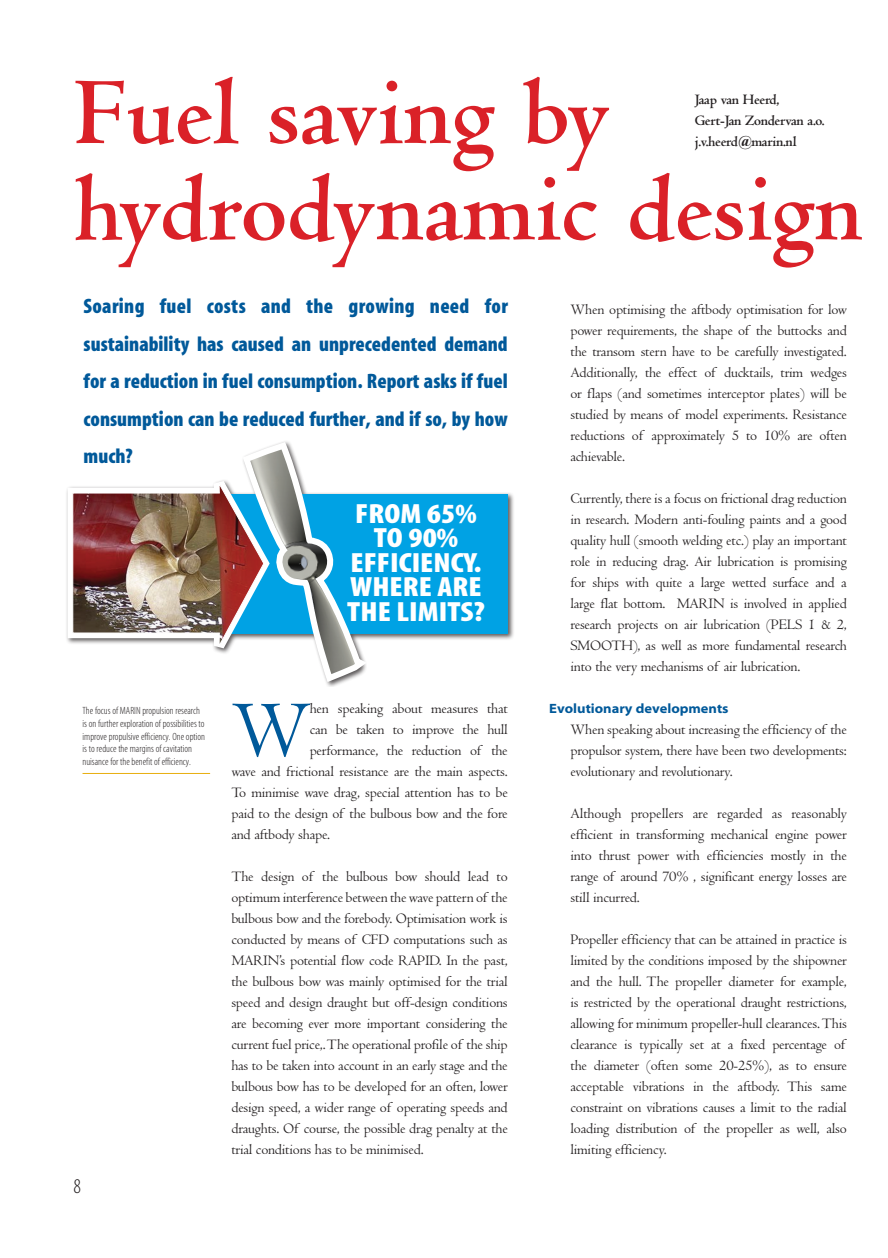
<style>
.page{position:relative;width:888px;height:1258px;background:#fff}
.page>*{position:absolute;margin:0;border:0;box-sizing:border-box;transform-origin:0 0}
.t1{font:700 99.45px/96.3px "Centaur";color:#da2128}
.t2{font:81.3px "Centaur";color:#00599a}
.t3{font:27.9px "Myriad MM 830 300";color:#fff;scale:1.15 1}
.t4{font:21px/37.5px "Myriad MM 830 300";color:#00599a;text-align:justify}
.t5{font:21px "Myriad MM 215 300";color:#231f20}
.t6{font:15px/21px "Centaur";letter-spacing:-.015em;color:#231f20;text-align:justify}
.t7{font:700 15px/21px "Centaur";letter-spacing:-.02em;color:#231f20}
.t8{font:13.5px "Myriad MM 700 700";color:#00599a}
.t9{font:10.5px/12.6px "Myriad MM 215 300";color:#231f20}
</style>
<div class="page">
<hr style="left:83px;top:773px;width:127px;height:1px;background:#e8ae0f">
<div style="left:65px;top:439px;width:449px;height:248px;background:#231f20;opacity:.75"></div>
<div style="left:77px;top:494px;width:431px;height:140px;background:#00a2e4"></div>
<svg style="left:65px;top:441px;width:211px;height:246px"></svg>
<img style="left:72px;top:446px;width:295px;height:241px">
<img style="left:250px;top:449px;width:105px;height:225px">
<h1 class="t1" style="left:74px;top:67px;width:791px">Fuel saving by hydrodynamic design</h1>
<h3 class="t4" style="left:84px;top:289px;width:426px">Soaring fuel costs and the growing need for sustainability has caused an unprecedented demand for a reduction in fuel consumption. Report asks if fuel consumption can be reduced further, and if so, by how much?</h3>
<p class="t6" style="left:570px;top:299px;width:278px">When optimising the aftbody optimisation for low power requirements, the shape of the buttocks and the transom stern have to be carefully investigated.<br>Additionally, the effect of ducktails, trim wedges or flaps (and sometimes interceptor plates) will be studied by means of model experiments. Resistance reductions of approximately 5 to 10% are often achievable.</p>
<p class="t6" style="left:570px;top:488px;width:278px">Currently, there is a focus on frictional drag reduction in research. Modern anti-fouling paints and a good quality hull (smooth welding etc.) play an important role in reducing drag. Air lubrication is promising for ships with quite a large wetted surface and a large flat bottom. MARIN is involved in applied research projects on air lubrication (PELS 1 &amp; 2, SMOOTH), as well as more fundamental research into the very mechanisms of air lubrication.</p>
<p class="t8" style="left:549px;top:701px;width:181px">Evolutionary developments</p>
<p class="t6" style="left:570px;top:719px;width:278px">When speaking about increasing the efficiency of the propulsor system, there have been two developments: evolutionary and revolutionary.</p>
<p class="t6" style="left:570px;top:803px;width:278px">Although propellers are regarded as reasonably efficient in transforming mechanical engine power into thrust power with efficiencies mostly in the range of around 70% , significant energy losses are still incurred.</p>
<p class="t6" style="left:570px;top:929px;width:278px">Propeller efficiency that can be attained in practice is limited by the conditions imposed by the shipowner and the hull. The propeller diameter for example, is restricted by the operational draught restrictions, allowing for minimum propeller-hull clearances. This clearance is typically set at a fixed percentage of the diameter (often some 20-25%), as to ensure acceptable vibrations in the aftbody. This same constraint on vibrations causes a limit to the radial loading distribution of the propeller as well, also limiting efficiency.</p>
<p class="t7" style="left:695px;top:89px;width:131px">Jaap van Heerd,<br>Gert-Jan Zondervan a.o. j.v.heerd@marin.nl</p>
<h3 class="t3" style="left:355px;top:500px;width:107px">From 65%</h3>
<h3 class="t3" style="left:374px;top:525px;width:75px">to 90%</h3>
<h3 class="t3" style="left:350px;top:549px;width:24px">Efficiency</h3>
<h3 class="t3" style="left:473px;top:549px;width:8px">.</h3>
<h3 class="t3" style="left:350px;top:573px;width:33px">Where</h3>
<h3 class="t3" style="left:438px;top:573px;width:14px">are</h3>
<h3 class="t3" style="left:347px;top:598px;width:14px">the</h3>
<h3 class="t3" style="left:397px;top:598px;width:23px">limits</h3>
<h3 class="t3" style="left:474px;top:598px;width:11px">?</h3>
<p class="t9" style="left:83px;top:705px;width:124px">The focus of MARIN propulsion research is on further exploration of possibilities to improve propulsive efficiency. One option is to reduce the margins of cavitation nuisance for the benefit of efficiency.</p>
<h2 class="t2" style="left:231px;top:685px;width:81px">W</h2>
<p class="t6" style="left:310px;top:698px;width:200px">hen speaking about measures that</p>
<p class="t6" style="left:310px;top:719px;width:200px">can be taken to improve the hull</p>
<p class="t6" style="left:310px;top:740px;width:200px">performance, the reduction of the</p>
<p class="t6" style="left:231px;top:761px;width:278px">wave and frictional resistance are the main aspects.</p>
<p class="t6" style="left:231px;top:782px;width:278px">To minimise wave drag, special attention has to be</p>
<p class="t6" style="left:231px;top:803px;width:278px">paid to the design of the bulbous bow and the fore</p>
<p class="t6" style="left:231px;top:824px;width:100px">and aftbody shape.</p>
<p class="t6" style="left:231px;top:866px;width:278px">The design of the bulbous bow should lead to optimum interference between the wave pattern of the bulbous bow and the forebody. Optimisation work is conducted by means of CFD computations such as MARIN’s potential flow code RAPID. In the past, the bulbous bow was mainly optimised for the trial speed and design draught but off-design conditions are becoming ever more important considering the current fuel price,. The operational profile of the ship has to be taken into account in an early stage and the bulbous bow has to be developed for an often, lower design speed, a wider range of operating speeds and draughts. Of course, the possible drag penalty at the trial conditions has to be minimised.</p>
<h3 class="t5" style="left:73px;top:1175px;width:9px">8</h3>
</div>
